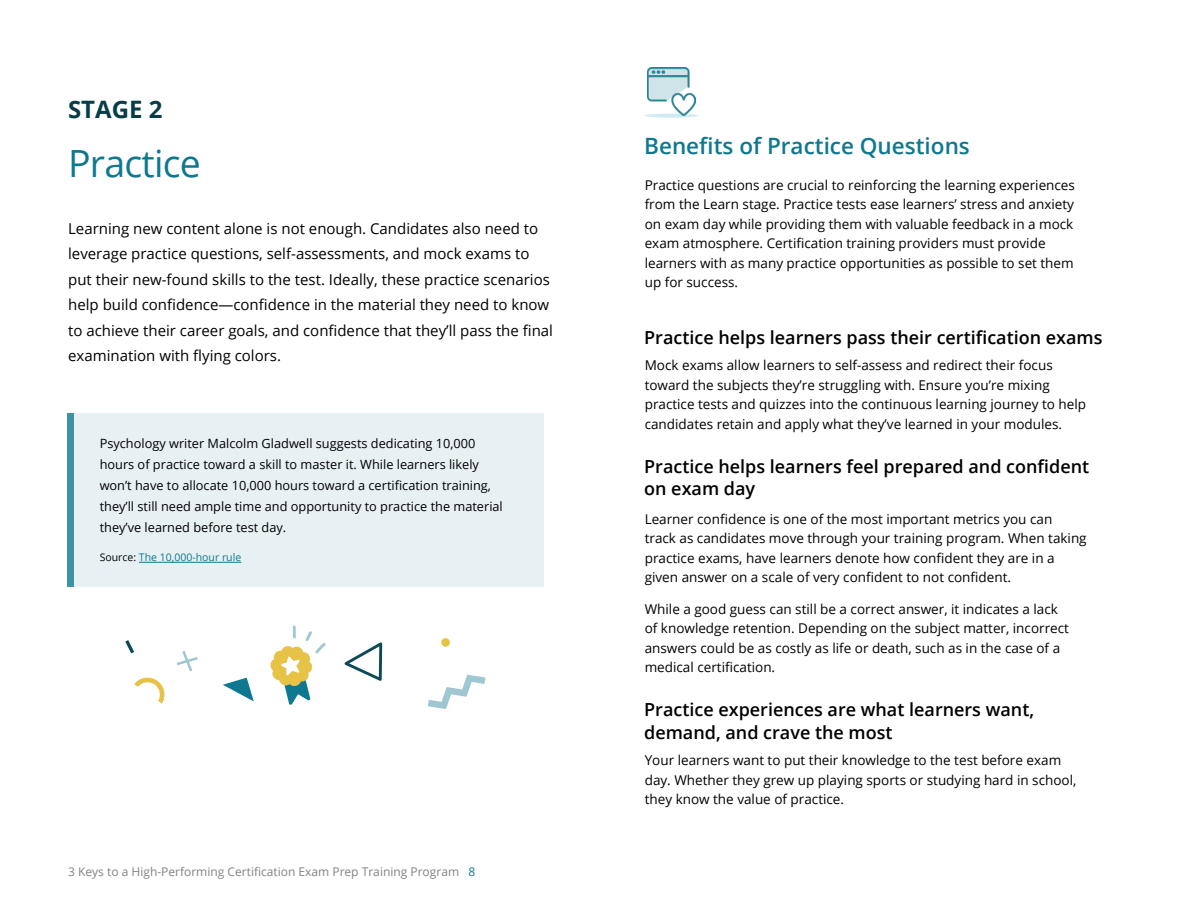
<style>
.page{position:relative;width:1188px;height:918px;background:#fff}
.page>*{position:absolute;margin:0;border:0;box-sizing:border-box;transform-origin:0 0}
.t1{font:37.5px "Open Sans";letter-spacing:-.02em;color:#0e788f}
.t2{font:700 24px "Open Sans";color:#073c48}
.t3{font:600 22.5px "Open Sans";color:#0e788f}
.t4{font:600 18px/22.5px "Open Sans";color:#000}
.t5{font:15px/25.5px "Open Sans";color:#000}
.t6{font:13.5px/19.5px "Open Sans";color:#000}
.t7{font:12.75px/21px "Open Sans";color:#000}
.t8{font:12px "Open Sans";color:#828282}
.t9{font:10.5px "Open Sans";color:#0e788f}
.s1{color:#000}
.s2{color:#0e788f}
</style>
<div class="page">
<div style="left:67px;top:413px;width:477px;height:174px;background:#e7f1f4"></div>
<div style="left:67px;top:413px;width:6px;height:174px;background:#3d93a5"></div>
<hr style="left:139px;top:562px;width:102px;height:1px;background:#0e788f">
<svg style="left:644px;top:114px;width:54px;height:4px"></svg>
<img style="left:648px;top:68px;width:47px;height:47px">
<div style="left:441px;top:638px;width:9px;height:9px;background:#e6c247;border-radius:50%"></div>
<svg style="left:134px;top:677px;width:31px;height:27px"></svg>
<svg style="left:345px;top:642px;width:37px;height:39px"></svg>
<svg style="left:428px;top:675px;width:57px;height:34px"></svg>
<svg style="left:177px;top:651px;width:21px;height:20px"></svg>
<svg style="left:270px;top:626px;width:56px;height:79px"></svg>
<svg style="left:223px;top:678px;width:31px;height:23px"></svg>
<svg style="left:125px;top:640px;width:9px;height:13px"></svg>
<h2 class="t2" style="left:68px;top:92px;width:96px">STAGE 2</h2>
<h1 class="t1" style="left:68px;top:138px;width:134px">Practice</h1>
<p class="t5" style="left:68px;top:215px;width:486px">Learning new content alone is not enough. Candidates also need to leverage practice questions, self-assessments, and mock exams to put their new-found skills to the test. Ideally, these practice scenarios help build confidence—confidence in the material they need to know to achieve their career goals, and confidence that they’ll pass the final examination with flying colors.</p>
<p class="t7" style="left:100px;top:432px;width:405px">Psychology writer Malcolm Gladwell suggests dedicating 10,000 hours of practice toward a skill to master it. While learners likely won’t have to allocate 10,000 hours toward a certification training, they’ll still need ample time and opportunity to practice the material they’ve learned before test day.</p>
<p class="t9" style="left:100px;top:550px;width:143px"><span class="s1">Source:</span> The 10,000-hour rule</p>
<p class="t8" style="left:68px;top:864px;width:409px">3 Keys to a High-Performing Certification Exam Prep Training Program <span class="s2">8</span></p>
<h3 class="t3" style="left:644px;top:131px;width:327px">Benefits of Practice Questions</h3>
<p class="t6" style="left:645px;top:175px;width:432px">Practice questions are crucial to reinforcing the learning experiences from the Learn stage. Practice tests ease learners’ stress and anxiety on exam day while providing them with valuable feedback in a mock exam atmosphere. Certification training providers must provide learners with as many practice opportunities as possible to set them up for success.</p>
<h3 class="t4" style="left:644px;top:326px;width:460px">Practice helps learners pass their certification exams</h3>
<p class="t6" style="left:645px;top:355px;width:443px">Mock exams allow learners to self-assess and redirect their focus toward the subjects they’re struggling with. Ensure you’re mixing practice tests and quizzes into the continuous learning journey to help candidates retain and apply what they’ve learned in your modules.</p>
<h3 class="t4" style="left:644px;top:455px;width:447px">Practice helps learners feel prepared and confident on exam day</h3>
<p class="t6" style="left:645px;top:509px;width:443px">Learner confidence is one of the most important metrics you can track as candidates move through your training program. When taking practice exams, have learners denote how confident they are in a given answer on a scale of very confident to not confident.</p>
<p class="t6" style="left:645px;top:599px;width:426px">While a good guess can still be a correct answer, it indicates a lack of knowledge retention. Depending on the subject matter, incorrect answers could be as costly as life or death, such as in the case of a medical certification.</p>
<h3 class="t4" style="left:644px;top:698px;width:392px">Practice experiences are what learners want, demand, and crave the most</h3>
<p class="t6" style="left:645px;top:750px;width:433px">Your learners want to put their knowledge to the test before exam day. Whether they grew up playing sports or studying hard in school, they know the value of practice.</p>
</div>
